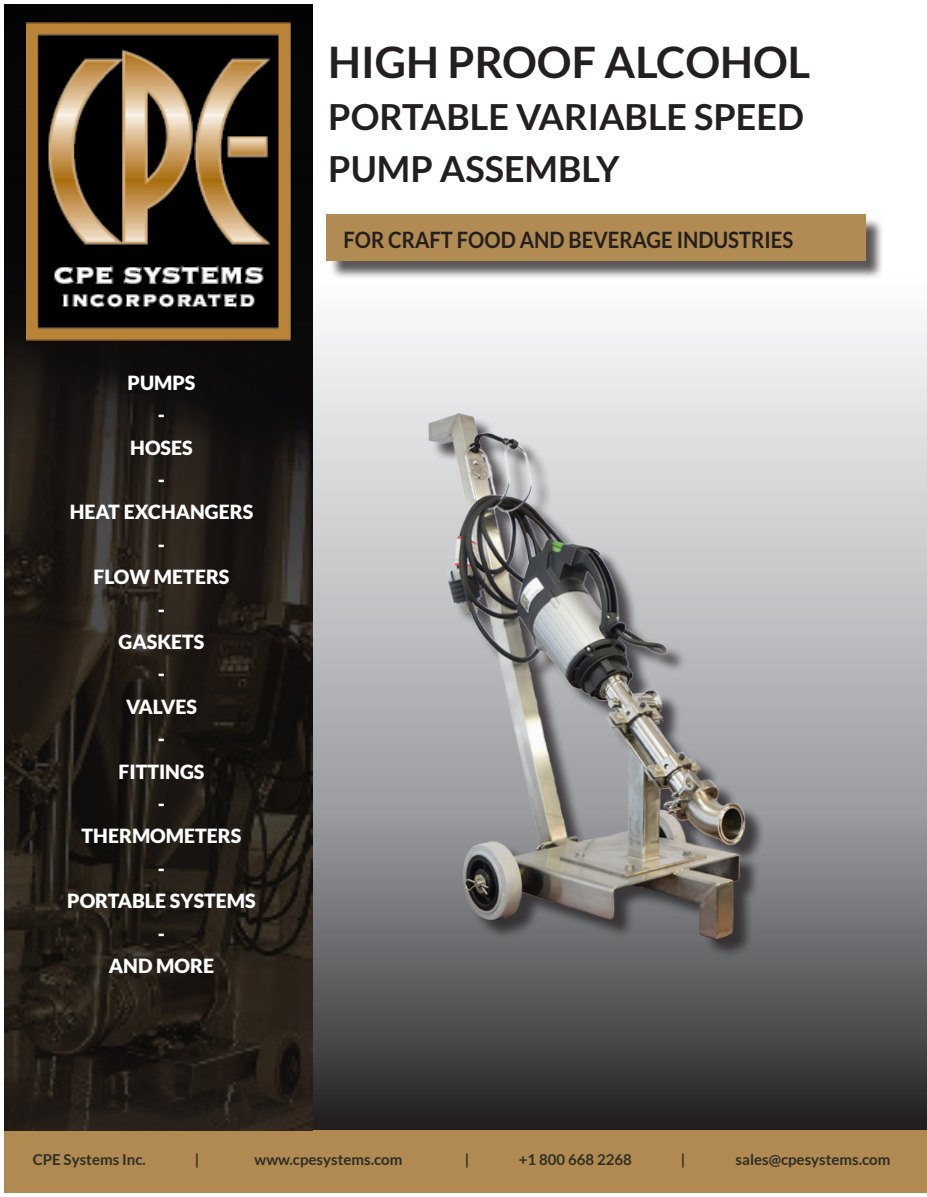
<style>
.page{position:relative;width:927px;height:1197px;background:#fff}
.page>*{position:absolute;margin:0;border:0;box-sizing:border-box;transform-origin:0 0}
.t1{font:700 43.5px "Lato";color:#231f20}
.t2{font:700 36px "Lato";color:#231f20}
.t3{font:700 22.65px "Lato";color:#231f20;scale:.9 1}
.Header_2{font:900 19.5px "Lato";color:#fff}
.t4{font:700 15px "Lato";color:#2e2e26}
</style>
<div class="page">
<svg style="left:312px;top:273px;width:615px;height:857px"></svg>
<div style="left:4px;top:1130px;width:923px;height:63px;background:#b18a52"></div>
<img style="left:424px;top:395px;width:442px;height:573px">
<div style="left:329px;top:217px;width:555px;height:62px;background:#231f20;opacity:.75"></div>
<div style="left:327px;top:215px;width:539px;height:46px;background:#b18b51"></div>
<img style="left:4px;top:5px;width:308px;height:1125px">
<img style="left:26px;top:22px;width:275px;height:318px">
<p class="t1" style="left:328px;top:37px;width:483px">HIGH PROOF ALCOHOL</p>
<p class="t2" style="left:328px;top:96px;width:477px">PORTABLE VARIABLE SPEED</p>
<p class="t2" style="left:328px;top:149px;width:293px">PUMP ASSEMBLY</p>
<p class="Header_2" style="left:128px;top:371px;width:69px">PUMPS</p>
<p class="Header_2" style="left:158px;top:404px;width:9px">-</p>
<p class="Header_2" style="left:130px;top:436px;width:64px">HOSES</p>
<p class="Header_2" style="left:158px;top:468px;width:9px">-</p>
<p class="Header_2" style="left:70px;top:501px;width:185px">HEAT EXCHANGERS</p>
<p class="Header_2" style="left:158px;top:533px;width:9px">-</p>
<p class="Header_2" style="left:94px;top:566px;width:138px">FLOW METERS</p>
<p class="Header_2" style="left:158px;top:598px;width:9px">-</p>
<p class="Header_2" style="left:119px;top:630px;width:88px">GASKETS</p>
<p class="Header_2" style="left:158px;top:663px;width:9px">-</p>
<p class="Header_2" style="left:126px;top:695px;width:72px">VALVES</p>
<p class="Header_2" style="left:158px;top:728px;width:9px">-</p>
<p class="Header_2" style="left:119px;top:760px;width:87px">FITTINGS</p>
<p class="Header_2" style="left:158px;top:792px;width:9px">-</p>
<p class="Header_2" style="left:82px;top:825px;width:161px">THERMOMETERS</p>
<p class="Header_2" style="left:158px;top:857px;width:9px">-</p>
<p class="Header_2" style="left:67px;top:890px;width:190px">PORTABLE SYSTEMS</p>
<p class="Header_2" style="left:158px;top:922px;width:9px">-</p>
<p class="Header_2" style="left:109px;top:954px;width:107px">AND MORE</p>
<p class="t3" style="left:343px;top:227px;width:501px">FOR CRAFT FOOD AND BEVERAGE INDUSTRIES</p>
<p class="t4" style="left:33px;top:1151px;width:115px">CPE Systems Inc.</p>
<p class="t4" style="left:195px;top:1151px;width:6px">|</p>
<p class="t4" style="left:255px;top:1151px;width:149px">www.cpesystems.com</p>
<p class="t4" style="left:465px;top:1151px;width:6px">|</p>
<p class="t4" style="left:519px;top:1151px;width:115px">+1 800 668 2268</p>
<p class="t4" style="left:681px;top:1151px;width:6px">|</p>
<p class="t4" style="left:736px;top:1151px;width:156px">sales@cpesystems.com</p>
</div>
